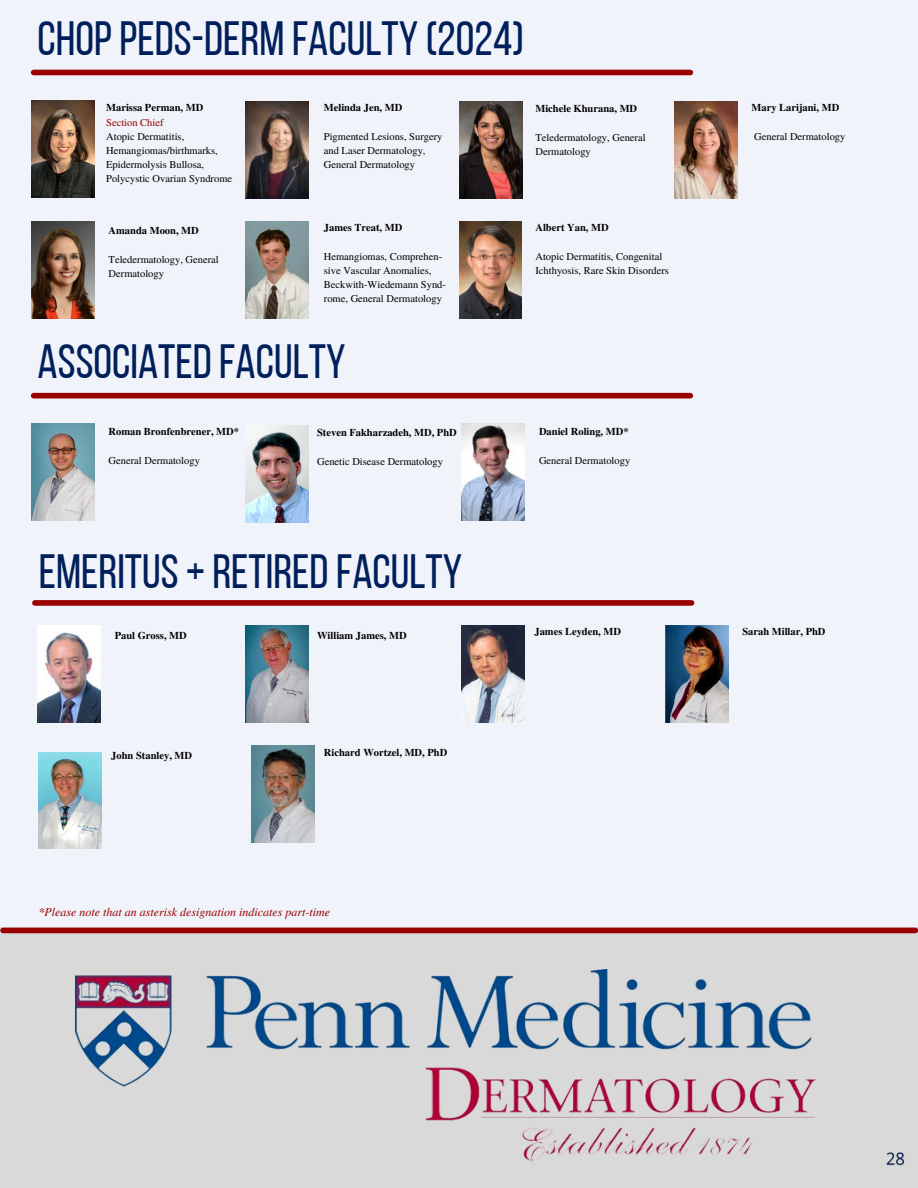
<style>
.page{position:relative;width:918px;height:1188px;background:#f0f3f9}
.page>*{position:absolute;margin:0;border:0;box-sizing:border-box;transform-origin:0 0}
.t1{font:48px "Bebas Neue";color:#011f5b}
.t2{font:italic 12px "Te X Gyre Termes";color:#900}
.t3{font:10.5px/14px "Te X Gyre Termes";color:#000}
.t4{font:700 10.5px "Te X Gyre Termes";color:#000}
.t5{font:10.5px "Te X Gyre Termes";color:#900}
</style>
<div class="page">
<div style="left:34px;top:393px;width:656px;height:5px;background:#900"></div>
<img style="left:38px;top:626px;width:63px;height:97px">
<img style="left:246px;top:102px;width:63px;height:96px">
<img style="left:459px;top:102px;width:63px;height:96px">
<img style="left:675px;top:102px;width:63px;height:97px">
<img style="left:31px;top:222px;width:63px;height:96px">
<img style="left:461px;top:626px;width:63px;height:97px">
<img style="left:666px;top:626px;width:63px;height:97px">
<img style="left:39px;top:752px;width:63px;height:97px">
<div style="left:35px;top:600px;width:657px;height:6px;background:#900"></div>
<img style="left:459px;top:222px;width:63px;height:96px">
<img style="left:246px;top:221px;width:63px;height:97px">
<img style="left:31px;top:101px;width:63px;height:97px">
<div style="left:0;top:928px;width:918px;height:260px;background:#d9d9d9"></div>
<div style="left:3px;top:928px;width:912px;height:5px;background:#900"></div>
<img style="left:461px;top:424px;width:63px;height:97px">
<img style="left:32px;top:424px;width:63px;height:97px">
<img style="left:246px;top:425px;width:63px;height:97px">
<div style="left:34px;top:70px;width:656px;height:5px;background:#900"></div>
<img style="left:75px;top:969px;width:741px;height:195px">
<img style="left:246px;top:626px;width:63px;height:97px">
<img style="left:252px;top:745px;width:63px;height:97px">
<img style="left:886px;top:1152px;width:18px;height:14px">
<h3 class="t1" style="left:38px;top:19px;width:488px">CHOP PEDS-DERM FACULTY (2024)</h3>
<p class="t4" style="left:106px;top:99px;width:99px">Marissa Perman, MD</p>
<h3 class="t5" style="left:106px;top:115px;width:59px">Section Chief</h3>
<p class="t3" style="left:106px;top:129px;width:127px">Atopic Dermatitis,<br>Hemangiomas/birthmarks,<br>Epidermolysis Bullosa,<br>Polycystic Ovarian Syndrome</p>
<p class="t4" style="left:109px;top:222px;width:92px">Amanda Moon, MD</p>
<h3 class="t3" style="left:109px;top:252px;width:112px">Teledermatology, General<br>Dermatology</h3>
<p class="t4" style="left:324px;top:99px;width:80px">Melinda Jen, MD</p>
<p class="t3" style="left:324px;top:129px;width:120px">Pigmented Lesions, Surgery and Laser Dermatology,<br>General Dermatology</p>
<h3 class="t4" style="left:324px;top:219px;width:80px">James Treat, MD</h3>
<p class="t3" style="left:324px;top:249px;width:124px">Hemangiomas, Comprehen&shy;sive Vascular Anomalies,<br>Beckwith-Wiedemann Synd&shy;rome, General Dermatology</p>
<p class="t1" style="left:38px;top:342px;width:310px">ASSOCIATED FACULTY</p>
<p class="t4" style="left:535px;top:100px;width:103px">Michele Khurana, MD</p>
<p class="t3" style="left:535px;top:130px;width:112px">Teledermatology, General<br>Dermatology</p>
<p class="t4" style="left:535px;top:219px;width:75px">Albert Yan, MD</p>
<p class="t3" style="left:535px;top:249px;width:135px">Atopic Dermatitis, Congenital<br>Ichthyosis, Rare Skin Disorders</p>
<p class="t4" style="left:109px;top:423px;width:132px">Roman Bronfenbrener, MD*</p>
<h1 class="t3" style="left:109px;top:453px;width:93px">General Dermatology</h1>
<p class="t4" style="left:317px;top:424px;width:141px">Steven Fakharzadeh, MD, PhD</p>
<p class="t3" style="left:317px;top:454px;width:127px">Genetic Disease Dermatology</p>
<p class="t4" style="left:539px;top:423px;width:91px">Daniel Roling, MD*</p>
<h3 class="t3" style="left:539px;top:453px;width:93px">General Dermatology</h3>
<h1 class="t1" style="left:39px;top:552px;width:425px">EMERITUS + RETIRED FACULTY</h1>
<p class="t4" style="left:115px;top:627px;width:74px">Paul Gross, MD</p>
<p class="t4" style="left:317px;top:627px;width:91px">William James, MD</p>
<p class="t4" style="left:534px;top:624px;width:88px">James Leyden, MD</p>
<h3 class="t4" style="left:111px;top:747px;width:82px">John Stanley, MD</h3>
<p class="t4" style="left:324px;top:744px;width:125px">Richard Wortzel, MD, PhD</p>
<p class="t2" style="left:38px;top:903px;width:293px">*Please note that an asterisk designation indicates part-time</p>
<h3 class="t4" style="left:752px;top:100px;width:89px">Mary Larijani, MD</h3>
<p class="t3" style="left:754px;top:129px;width:93px">General Dermatology</p>
<p class="t4" style="left:742px;top:624px;width:85px">Sarah Millar, PhD</p>
</div>
